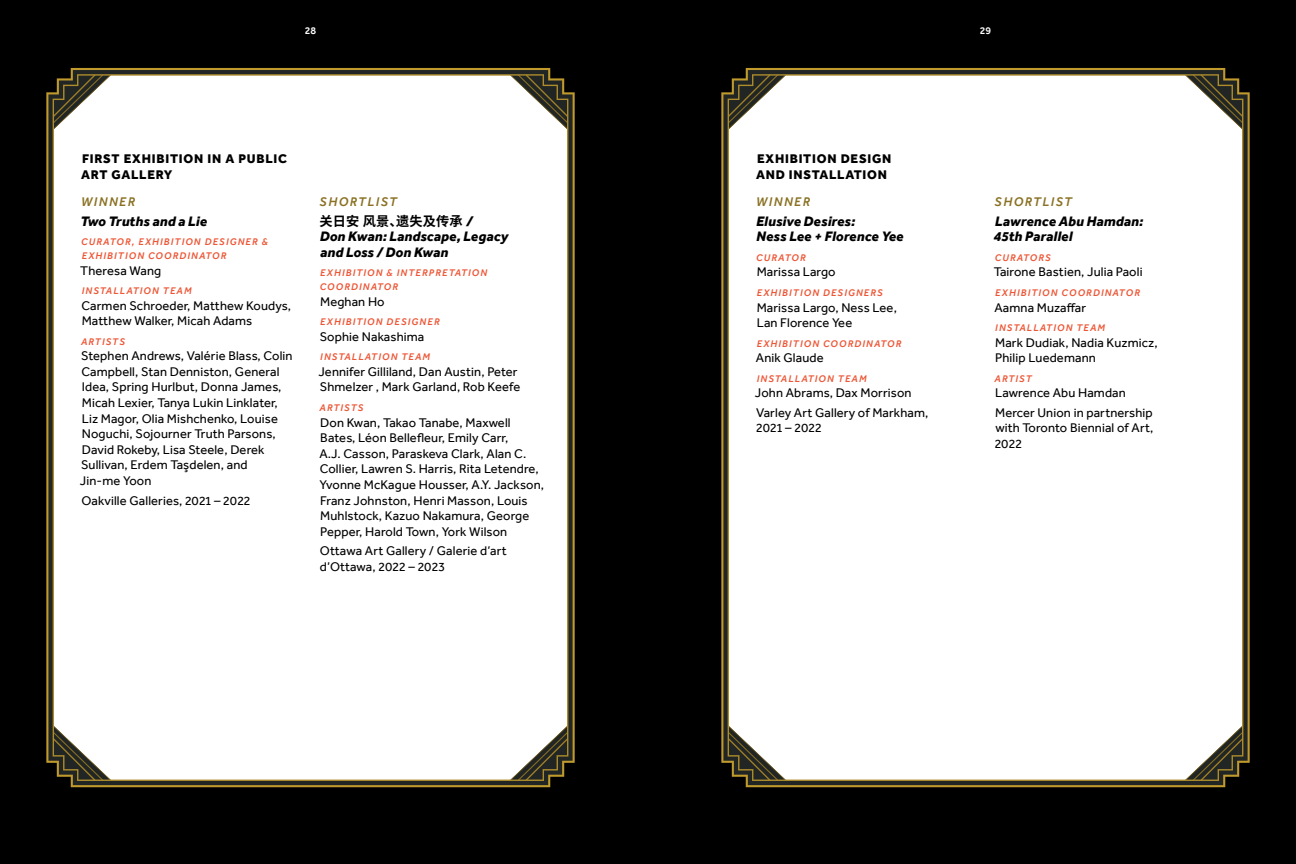
<style>
.page{position:relative;width:1296px;height:864px;background:#fff}
.page>*{position:absolute;margin:0;border:0;box-sizing:border-box;transform-origin:0 0}
.t1{font:italic 800 14.1px/15.6px "Effra";letter-spacing:.01em;color:#000}
.t2{font:700 13.2px "Noto Sans CJ Ksc";letter-spacing:.01em;color:#000}
.t3{font:12.9px/15.6px "Effra";letter-spacing:.01em;color:#000}
.t4{font:800 12.9px/15.6px "Effra";letter-spacing:.06em;color:#000}
.t5{font:italic 500 12.9px "Effra";letter-spacing:.12em;color:#8a7123}
.t6{font:500 10.5px "Effra";color:#fff}
.t7{font:italic 500 9.9px/13.6px "Effra";letter-spacing:.12em;color:#ed5737}
.s1{font-family:"Effra";font-weight:800;font-style:italic;font-size:14.1px}
</style>
<div class="page">
<div style="left:0;top:0;width:648px;height:864px;background:#000"></div>
<div style="left:648px;top:0;width:648px;height:864px;background:#000"></div>
<div style="left:46px;top:68px;width:529px;height:719px;background:#fff"></div>
<div style="left:721px;top:68px;width:529px;height:719px;background:#fff"></div>
<p class="t6" style="left:305px;top:24px;width:13px">28</p>
<p class="t6" style="left:980px;top:24px;width:13px">29</p>
<p class="t4" style="left:81px;top:151px;width:207px">FIRST EXHIBITION IN A PUBLIC<br>ART GALLERY</p>
<p class="t5" style="left:81px;top:194px;width:55px">WINNER</p>
<p class="t1" style="left:80px;top:213px;width:128px">Two Truths and a Lie</p>
<p class="t7" style="left:81px;top:235px;width:188px">CURATOR, EXHIBITION DESIGNER &amp;<br>EXHIBITION COORDINATOR</p>
<p class="t3" style="left:80px;top:262px;width:82px">Theresa Wang</p>
<p class="t7" style="left:82px;top:284px;width:111px">INSTALLATION TEAM</p>
<p class="t3" style="left:81px;top:297px;width:211px">Carmen Schroeder, Matthew Koudys,<br>Matthew Walker, Micah Adams</p>
<p class="t7" style="left:81px;top:334px;width:45px">ARTISTS</p>
<p class="t3" style="left:80px;top:348px;width:214px">Stephen Andrews, Valérie Blass, Colin<br>Campbell, Stan Denniston, General<br>Idea, Spring Hurlbut, Donna James,<br>Micah Lexier, Tanya Lukin Linklater,<br>Liz Magor, Olia Mishchenko, Louise<br>Noguchi, Sojourner Truth Parsons,<br>David Rokeby, Lisa Steele, Derek<br>Sullivan, Erdem Taşdelen, and<br>Jin-me Yoon</p>
<p class="t3" style="left:81px;top:492px;width:171px">Oakville Galleries, 2021 – 2022</p>
<p class="t5" style="left:320px;top:194px;width:79px">SHORTLIST</p>
<p class="t2" style="left:320px;top:213px;width:155px">关日安 风景、遗失及传承 <span class="s1">/</span></p>
<p class="t1" style="left:320px;top:229px;width:190px">Don Kwan: Landscape, Legacy and Loss / Don Kwan</p>
<p class="t7" style="left:320px;top:266px;width:169px">EXHIBITION &amp; INTERPRETATION<br>COORDINATOR</p>
<p class="t3" style="left:320px;top:293px;width:66px">Meghan Ho</p>
<p class="t7" style="left:320px;top:315px;width:121px">EXHIBITION DESIGNER</p>
<p class="t3" style="left:320px;top:329px;width:106px">Sophie Nakashima</p>
<p class="t7" style="left:320px;top:350px;width:111px">INSTALLATION TEAM</p>
<p class="t3" style="left:318px;top:364px;width:203px">Jennifer Gilliland, Dan Austin, Peter<br>Shmelzer , Mark Garland, Rob Keefe</p>
<p class="t7" style="left:320px;top:401px;width:45px">ARTISTS</p>
<p class="t3" style="left:319px;top:414px;width:226px">Don Kwan, Takao Tanabe, Maxwell Bates, Léon Bellefleur, Emily Carr,<br>A.J. Casson, Paraskeva Clark, Alan C.<br>Collier, Lawren S. Harris, Rita Letendre, Yvonne McKague Housser, A.Y. Jackson, Franz Johnston, Henri Masson, Louis Muhlstock, Kazuo Nakamura, George Pepper, Harold Town, York Wilson</p>
<p class="t3" style="left:320px;top:543px;width:188px">Ottawa Art Gallery / Galerie d’art d’Ottawa, 2022 – 2023</p>
<p class="t4" style="left:756px;top:151px;width:137px">EXHIBITION DESIGN<br>AND INSTALLATION</p>
<p class="t5" style="left:756px;top:194px;width:55px">WINNER</p>
<p class="t1" style="left:756px;top:213px;width:149px">Elusive Desires:<br>Ness Lee + Florence Yee</p>
<p class="t7" style="left:756px;top:251px;width:51px">CURATOR</p>
<p class="t3" style="left:757px;top:264px;width:80px">Marissa Largo</p>
<p class="t7" style="left:757px;top:286px;width:127px">EXHIBITION DESIGNERS</p>
<p class="t3" style="left:757px;top:299px;width:142px">Marissa Largo, Ness Lee,<br>Lan Florence Yee</p>
<p class="t7" style="left:757px;top:336px;width:146px">EXHIBITION COORDINATOR</p>
<p class="t3" style="left:756px;top:350px;width:69px">Anik Glaude</p>
<p class="t7" style="left:757px;top:372px;width:111px">INSTALLATION TEAM</p>
<p class="t3" style="left:755px;top:383px;width:175px;line-height:19.5px">John Abrams, Dax Morrison<br>Varley Art Gallery of Markham,</p>
<p class="t3" style="left:756px;top:420px;width:67px">2021 – 2022</p>
<p class="t5" style="left:995px;top:194px;width:79px">SHORTLIST</p>
<p class="t1" style="left:994px;top:213px;width:151px">Lawrence Abu Hamdan:<br>45th Parallel</p>
<p class="t7" style="left:995px;top:251px;width:57px">CURATORS</p>
<p class="t3" style="left:994px;top:264px;width:150px">Tairone Bastien, Julia Paoli</p>
<p class="t7" style="left:995px;top:286px;width:146px">EXHIBITION COORDINATOR</p>
<p class="t3" style="left:994px;top:299px;width:93px">Aamna Muzaffar</p>
<p class="t7" style="left:995px;top:321px;width:111px">INSTALLATION TEAM</p>
<p class="t3" style="left:995px;top:334px;width:164px">Mark Dudiak, Nadia Kuzmicz,<br>Philip Luedemann</p>
<p class="t7" style="left:995px;top:372px;width:39px">ARTIST</p>
<p class="t3" style="left:995px;top:383px;width:159px;line-height:19.5px">Lawrence Abu Hamdan<br>Mercer Union in partnership</p>
<p class="t3" style="left:995px;top:420px;width:160px">with Toronto Biennial of Art,<br>2022</p>
</div>
